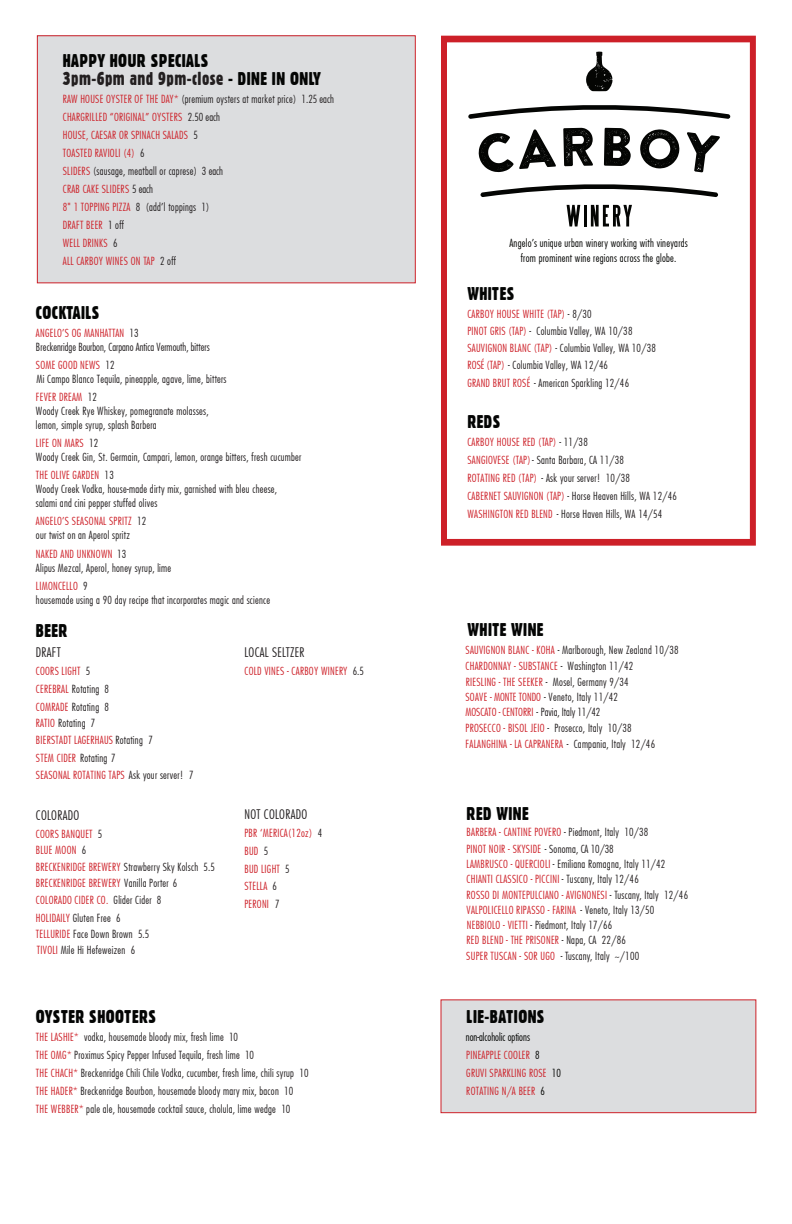
<style>
.page{position:relative;width:792px;height:1224px;background:#fff}
.page>*{position:absolute;margin:0;border:0;box-sizing:border-box;transform-origin:0 0}
.t1{font:18px/18px "Gothic 821 Condensed BT";letter-spacing:.025em;color:#040504}
.t2{font:300 condensed 13px "Futura";letter-spacing:.025em;color:#231f20}
.t3{font:300 condensed 11px/14px "Futura";letter-spacing:.025em;color:#231f20}
.t4{font:300 condensed 11px/18px "Futura";letter-spacing:.025em;color:#cd2028}
.t5{font:300 condensed 11px "Futura";letter-spacing:.025em;color:#040503}
.t6{font:300 condensed 11px/14px "Futura";color:#231f20}
.t7{font:300 condensed 11px/18px "Futura";letter-spacing:.025em;color:#cc2028}
.t8{font:300 condensed 11px "Futura";color:#040503}
.s1{color:#231f20}
.s2{color:#cd2028}
.s3{color:#cc2028}
.s4{color:#040503}
</style>
<div class="page">
<div style="left:37px;top:36px;width:378px;height:247px;background:#dcdddf"></div>
<div style="left:440px;top:999px;width:316px;height:114px;background:#dcdddf;border:1px solid #cd2028"></div>
<div style="left:37px;top:35px;width:379px;height:248px;border:1px solid #cd2028"></div>
<svg style="left:441px;top:36px;width:315px;height:510px"></svg>
<h1 class="t1" style="left:63px;top:52px;width:260px">HAPPY HOUR SPECIALS<br><span class="s1">3pm-6pm and 9pm-close</span> - DINE IN ONLY</h1>
<p class="t4" style="left:63px;top:90px;width:273px">RAW HOUSE OYSTER OF THE DAY* <span class="s1">(premium oysters at market price) 1.25 each </span>CHARGRILLED “ORIGINAL” OYSTERS <span class="s1">2.50 each<br></span>HOUSE, CAESAR OR SPINACH SALADS <span class="s1">5<br></span>TOASTED RAVIOLI (4) <span class="s1">6<br></span>SLIDERS <span class="s1">(sausage, meatball or caprese) 3 each<br></span>CRAB CAKE SLIDERS <span class="s1">5 each<br></span>8" 1 TOPPING PIZZA <span class="s1">8 (add’l toppings 1)<br></span>DRAFT BEER <span class="s1">1 off<br></span>WELL DRINKS <span class="s1">6<br></span>ALL CARBOY WINES ON TAP <span class="s1">2 off</span></p>
<h1 class="t1" style="left:36px;top:303px;width:65px">COCKTAILS</h1>
<p class="t6" style="left:36px;top:326px;width:175px"><span class="s2">ANGELO’S OG MANHATTAN</span> 13<br>Breckenridge Bourbon, Carpano Antica Vermouth, bitters</p>
<p class="t3" style="left:36px;top:358px;width:192px"><span class="s2">SOME GOOD NEWS</span> 12<br>Mi Campo Blanco Tequila, pineapple, agave, lime, bitters</p>
<p class="t3" style="left:36px;top:390px;width:174px"><span class="s2">FEVER DREAM</span> 12<br>Woody Creek Rye Whiskey, pomegranate molasses, lemon, simple syrup, splash Barbera</p>
<p class="t3" style="left:36px;top:436px;width:267px"><span class="s2">LIFE ON MARS</span> 12<br>Woody Creek Gin, St. Germain, Campari, lemon, orange bitters, fresh cucumber</p>
<p class="t3" style="left:36px;top:468px;width:243px"><span class="s2">THE OLIVE GARDEN</span> 13<br>Woody Creek Vodka, house-made dirty mix, garnished with bleu cheese, salami and cini pepper stuffed olives</p>
<p class="t3" style="left:36px;top:514px;width:112px"><span class="s2">ANGELO’S SEASONAL SPRITZ</span> 12 our twist on an Aperol spritz</p>
<p class="t3" style="left:36px;top:547px;width:137px"><span class="s2">NAKED AND UNKNOWN</span> 13<br>Alipus Mezcal, Aperol, honey syrup, lime</p>
<p class="t3" style="left:36px;top:579px;width:236px"><span class="s2">LIMONCELLO</span> 9<br>housemade using a 90 day recipe that incorporates magic and science</p>
<h1 class="t1" style="left:36px;top:621px;width:33px">BEER</h1>
<p class="t2" style="left:36px;top:644px;width:26px">DRAFT</p>
<p class="t4" style="left:36px;top:662px;width:75px">COORS LIGHT <span class="s1">5<br></span>CEREBRAL <span class="s1">Rotating 8<br></span>COMRADE <span class="s1">Rotating 8</span></p>
<p class="t4" style="left:36px;top:714px;width:119px;line-height:17px">RATIO <span class="s1">Rotating 7<br></span>BIERSTADT LAGERHAUS <span class="s1">Rotating 7</span></p>
<p class="t4" style="left:36px;top:749px;width:81px">STEM CIDER <span class="s1">Rotating 7</span></p>
<p class="t4" style="left:36px;top:766px;width:159px">SEASONAL ROTATING TAPS <span class="s1">Ask your server! 7</span></p>
<p class="t2" style="left:36px;top:807px;width:45px">COLORADO</p>
<p class="t4" style="left:36px;top:826px;width:68px;line-height:16px">COORS BANQUET <span class="s1">5<br></span>BLUE MOON <span class="s1">6</span></p>
<p class="t3" style="left:36px;top:860px;width:180px"><span class="s2">BRECKENRIDGE BREWERY</span> Strawberry Sky Kolsch 5.5</p>
<p class="t4" style="left:36px;top:891px;width:127px">COLORADO CIDER CO. <span class="s1">Glider Cider 8<br></span>HOLIDAILY <span class="s1">Gluten Free 6</span></p>
<p class="t4" style="left:36px;top:874px;width:143px">BRECKENRIDGE BREWERY <span class="s1">Vanilla Porter 6</span></p>
<p class="t3" style="left:36px;top:926px;width:115px;line-height:16px"><span class="s2">TELLURIDE</span> Face Down Brown 5.5<br><span class="s2">TIVOLI</span> Mile Hi Hefeweizen 6</p>
<p class="t2" style="left:245px;top:644px;width:62px">LOCAL SELTZER</p>
<p class="t4" style="left:245px;top:662px;width:121px">COLD VINES - CARBOY WINERY <span class="s1">6.5</span></p>
<p class="t2" style="left:245px;top:807px;width:64px">NOT COLORADO</p>
<p class="t4" style="left:245px;top:824px;width:79px">PBR ‘MERICA(12oz) <span class="s1">4<br></span>BUD <span class="s1">5<br></span>BUD LIGHT <span class="s1">5</span></p>
<p class="t4" style="left:245px;top:877px;width:37px;line-height:17.5px">STELLA <span class="s1">6<br></span>PERONI <span class="s1">7</span></p>
<h1 class="t1" style="left:36px;top:1007px;width:122px">OYSTER SHOOTERS</h1>
<p class="t3" style="left:36px;top:1028px;width:220px;line-height:18px"><span class="s2">THE LASHIE*</span> vodka, housemade bloody mix, fresh lime 10<br><span class="s3">THE OMG*</span> Proximus Spicy Pepper Infused Tequila, fresh lime 10</p>
<p class="t3" style="left:36px;top:1064px;width:274px;line-height:18px"><span class="s2">THE CHACH*</span> Breckenridge Chili Chile Vodka, cucumber, fresh lime, chili syrup 10<br><span class="s3">THE HADER*</span> Breckenridge Bourbon, housemade bloody mary mix, bacon 10<br><span class="s3">THE WEBBER*</span> pale ale, housemade cocktail sauce, cholula, lime wedge 10</p>
<p class="t5" style="left:509px;top:236px;width:180px">Angelo’s unique urban winery working with vineyards</p>
<p class="t5" style="left:521px;top:251px;width:157px">from prominent wine regions across the globe.</p>
<h1 class="t1" style="left:467px;top:284px;width:48px">WHITES</h1>
<p class="t4" style="left:467px;top:305px;width:190px;line-height:16.9px">CARBOY HOUSE WHITE (TAP) <span class="s1">- 8/30<br></span>PINOT GRIS (TAP) <span class="s1">- Columbia Valley, WA 10/38<br></span>SAUVIGNON BLANC (TAP) <span class="s1">- Columbia Valley, WA 10/38</span></p>
<p class="t3" style="left:467px;top:376px;width:163px"><span class="s2">GRAND BRUT ROSÉ</span> - American Sparkling 12/46</p>
<h1 class="t1" style="left:467px;top:412px;width:35px">REDS</h1>
<p class="t3" style="left:467px;top:433px;width:211px;line-height:18px"><span class="s2">CARBOY HOUSE RED (TAP)</span> - 11/38<br><span class="s2">SANGIOVESE (TAP)</span> - Santa Barbara, CA 11/38<br><span class="s2">ROTATING RED (TAP)</span> - Ask your server! 10/38<br><span class="s2">CABERNET SAUVIGNON (TAP)</span> - Horse Heaven Hills, WA 12/46<br><span class="s2">WASHINGTON RED BLEND</span> - Horse Haven Hills, WA 14/54</p>
<p class="t3" style="left:467px;top:358px;width:142px"><span class="s2">ROSÉ(TAP)</span> - Columbia Valley, WA 12/46</p>
<h1 class="t1" style="left:468px;top:621px;width:78px">WHITE WINE</h1>
<p class="t3" style="left:466px;top:643px;width:215px"><span class="s2">SAUVIGNON BLANC - KOHA</span> - Marlborough, New Zealand 10/38</p>
<p class="t4" style="left:465px;top:659px;width:169px;line-height:15.3px">CHARDONNAY - SUBSTANCE <span class="s1">- Washington 11/42<br></span>RIESLING - THE SEEKER <span class="s1">- Mosel, Germany 9/34<br></span>SOAVE - MONTE TONDO <span class="s1">- Veneto, Italy 11/42</span></p>
<p class="t3" style="left:465px;top:704px;width:191px;line-height:16.2px"><span class="s2">MOSCATO - CENTORRI</span> - Pavia, Italy 11/42<br><span class="s2">PROSECCO - BISOL JEIO</span> - Prosecco, Italy 10/38<br><span class="s2">FALANGHINA - LA CAPRANERA</span> - Campania, Italy 12/46</p>
<h1 class="t1" style="left:467px;top:805px;width:64px">RED WINE</h1>
<p class="t4" style="left:467px;top:823px;width:183px">BARBERA - CANTINE POVERO <span class="s1">- Piedmont, Italy 10/38</span></p>
<p class="t3" style="left:467px;top:856px;width:200px;line-height:15.3px"><span class="s2">LAMBRUSCO - QUERCIOLI</span> - Emiliana Romagna, Italy 11/42<br><span class="s2">CHIANTI CLASSICO - PICCINI</span> - Tuscany, Italy 12/46</p>
<p class="t4" style="left:467px;top:902px;width:189px;line-height:15.4px">VALPOLICELLO RIPASSO - FARINA <span class="s1">- Veneto, Italy 13/50<br></span>NEBBIOLO - VIETTI <span class="s1">- Piedmont, Italy 17/66</span></p>
<p class="t4" style="left:466px;top:840px;width:149px">PINOT NOIR - SKYSIDE <span class="s1">- Sonoma, CA 10/38</span></p>
<p class="t4" style="left:467px;top:885px;width:223px">ROSSO DI MONTEPULCIANO - AVIGNONESI <span class="s1">- Tuscany, Italy 12/46</span></p>
<p class="t4" style="left:466px;top:933px;width:174px;line-height:15.3px">RED BLEND - THE PRISONER <span class="s1">- Napa, CA 22/86<br></span>SUPER TUSCAN - SOR UGO <span class="s1">- Tuscany, Italy ~/100</span></p>
<h1 class="t1" style="left:467px;top:1007px;width:80px">LIE-BATIONS</h1>
<p class="t8" style="left:466px;top:1030px;width:66px">non-alcoholic options</p>
<p class="t7" style="left:466px;top:1046px;width:96px">PINEAPPLE COOLER <span class="s4">8<br></span>GRUVI SPARKLING ROSE <span class="s4">10<br></span>ROTATING N/A BEER <span class="s4">6</span></p>
</div>
